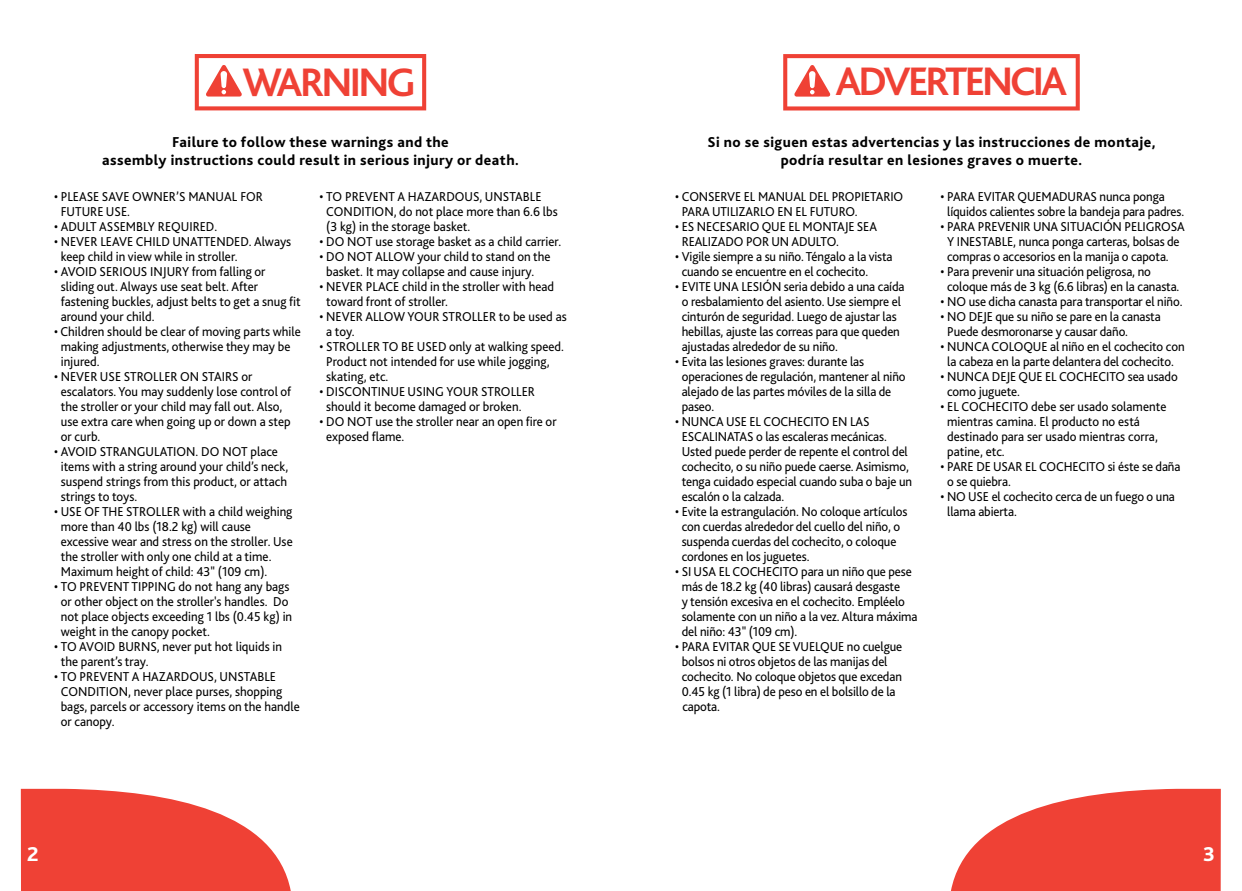
<style>
.page{position:relative;width:1242px;height:891px;background:#fff}
.page>*{position:absolute;margin:0;border:0;box-sizing:border-box;transform-origin:0 0}
.t1{font:700 41.55px "Bliss";letter-spacing:-.06em;color:#ef4135}
.t2{font:800 21px "Bliss 2";color:#fff}
.t3{font:800 15px/18px "Bliss 2";letter-spacing:.03em;color:#000;text-align:center}
.t4{font:13.5px/15px "Bliss 2";letter-spacing:-.01em;color:#000;scale:.95 1}
</style>
<div class="page">
<svg style="left:21px;top:789px;width:270px;height:102px"></svg>
<svg style="left:951px;top:789px;width:270px;height:102px"></svg>
<svg style="left:195px;top:54px;width:231px;height:56px"></svg>
<svg style="left:783px;top:54px;width:297px;height:57px"></svg>
<h1 class="t1" style="left:242px;top:60px;width:175px">WARNING</h1>
<h1 class="t1" style="left:835px;top:60px;width:233px">ADVERTENCIA</h1>
<p class="t3" style="left:102px;top:133px;width:418px">Failure to follow these warnings and the<br>assembly instructions could result in serious injury or death.</p>
<p class="t4" style="left:61px;top:189px;width:214px;text-indent:-7px">• PLEASE SAVE OWNER’S MANUAL FOR<br>FUTURE USE.</p>
<p class="t4" style="left:54px;top:219px;width:173px">• ADULT ASSEMBLY REQUIRED.</p>
<p class="t4" style="left:61px;top:234px;width:244px;text-indent:-7px">• NEVER LEAVE CHILD UNATTENDED. Always keep child in view while in stroller.</p>
<p class="t4" style="left:61px;top:264px;width:254px;text-indent:-7px">• AVOID SERIOUS INJURY from falling or sliding out. Always use seat belt. After fastening buckles, adjust belts to get a snug fit around your child.</p>
<p class="t4" style="left:61px;top:324px;width:254px;text-indent:-7px">• Children should be clear of moving parts while making adjustments, otherwise they may be injured.</p>
<p class="t4" style="left:61px;top:369px;width:244px;text-indent:-7px">• NEVER USE STROLLER ON STAIRS or escalators. You may suddenly lose control of the stroller or your child may fall out. Also, use extra care when going up or down a step or curb.</p>
<p class="t4" style="left:61px;top:444px;width:241px;text-indent:-7px">• AVOID STRANGULATION. DO NOT place items with a string around your child’s neck, suspend strings from this product, or attach strings to toys.</p>
<p class="t4" style="left:61px;top:504px;width:246px;text-indent:-7px">• USE OF THE STROLLER with a child weighing more than 40 lbs (18.2 kg) will cause excessive wear and stress on the stroller. Use the stroller with only one child at a time.<br>Maximum height of child: 43" (109 cm).</p>
<p class="t4" style="left:61px;top:579px;width:245px;text-indent:-7px">• TO PREVENT TIPPING do not hang any bags or other object on the stroller's handles. Do not place objects exceeding 1 lbs (0.45 kg) in weight in the canopy pocket.</p>
<p class="t4" style="left:61px;top:639px;width:235px;text-indent:-7px">• TO AVOID BURNS, never put hot liquids in the parent’s tray.</p>
<p class="t4" style="left:61px;top:669px;width:253px;text-indent:-7px">• TO PREVENT A HAZARDOUS, UNSTABLE CONDITION, never place purses, shopping bags, parcels or accessory items on the handle or canopy.</p>
<p class="t4" style="left:326px;top:189px;width:245px;text-indent:-7px">• TO PREVENT A HAZARDOUS, UNSTABLE<br>CONDITION, do not place more than 6.6 lbs (3 kg) in the storage basket.</p>
<p class="t4" style="left:320px;top:234px;width:256px">• DO NOT use storage basket as a child carrier.</p>
<p class="t4" style="left:326px;top:249px;width:238px;text-indent:-7px">• DO NOT ALLOW your child to stand on the basket. It may collapse and cause injury.</p>
<p class="t4" style="left:326px;top:279px;width:241px;text-indent:-7px">• NEVER PLACE child in the stroller with head toward front of stroller.</p>
<p class="t4" style="left:326px;top:309px;width:255px;text-indent:-7px">• NEVER ALLOW YOUR STROLLER to be used as a toy.</p>
<p class="t4" style="left:326px;top:339px;width:252px;text-indent:-7px">• STROLLER TO BE USED only at walking speed.<br>Product not intended for use while jogging, skating, etc.</p>
<p class="t4" style="left:320px;top:384px;width:228px;text-align:center">• DISCONTINUE USING YOUR STROLLER should it become damaged or broken.</p>
<p class="t4" style="left:326px;top:414px;width:244px;text-indent:-7px">• DO NOT use the stroller near an open fire or exposed flame.</p>
<p class="t3" style="left:708px;top:133px;width:449px">Si no se siguen estas advertencias y las instrucciones de montaje, podría resultar en lesiones graves o muerte.</p>
<p class="t4" style="left:682px;top:189px;width:235px;text-indent:-7px">• CONSERVE EL MANUAL DEL PROPIETARIO<br>PARA UTILIZARLO EN EL FUTURO.</p>
<p class="t4" style="left:682px;top:219px;width:207px;text-indent:-7px">• ES NECESARIO QUE EL MONTAJE SEA<br>REALIZADO POR UN ADULTO.</p>
<p class="t4" style="left:682px;top:249px;width:224px;text-indent:-7px">• Vigile siempre a su niño. Téngalo a la vista cuando se encuentre en el cochecito.</p>
<p class="t4" style="left:682px;top:279px;width:236px;text-indent:-7px">• EVITE UNA LESIÓN seria debido a una caída o resbalamiento del asiento. Use siempre el cinturón de seguridad. Luego de ajustar las hebillas, ajuste las correas para que queden ajustadas alrededor de su niño.</p>
<p class="t4" style="left:682px;top:354px;width:237px;text-indent:-7px">• Evita las lesiones graves: durante las operaciones de regulación, mantener al niño alejado de las partes móviles de la silla de paseo.</p>
<p class="t4" style="left:682px;top:414px;width:244px;text-indent:-7px">• NUNCA USE EL COCHECITO EN LAS ESCALINATAS o las escaleras mecánicas.<br>Usted puede perder de repente el control del cochecito, o su niño puede caerse. Asimismo, tenga cuidado especial cuando suba o baje un escalón o la calzada.</p>
<p class="t4" style="left:682px;top:504px;width:239px;text-indent:-7px">• Evite la estrangulación. No coloque artículos con cuerdas alrededor del cuello del niño, o suspenda cuerdas del cochecito, o coloque cordones en los juguetes.</p>
<p class="t4" style="left:682px;top:564px;width:250px;text-indent:-7px">• SI USA EL COCHECITO para un niño que pese más de 18.2 kg (40 libras) causará desgaste<br>y tensión excesiva en el cochecito. Empléelo solamente con un niño a la vez. Altura máxima del niño: 43" (109 cm).</p>
<p class="t4" style="left:682px;top:639px;width:234px;text-indent:-7px">• PARA EVITAR QUE SE VUELQUE no cuelgue bolsos ni otros objetos de las manijas del cochecito. No coloque objetos que excedan 0.45 kg (1 libra) de peso en el bolsillo de la capota.</p>
<p class="t4" style="left:947px;top:189px;width:251px;text-indent:-7px">• PARA EVITAR QUEMADURAS nunca ponga líquidos calientes sobre la bandeja para padres.</p>
<p class="t4" style="left:947px;top:219px;width:251px;text-indent:-7px">• PARA PREVENIR UNA SITUACIÓN PELIGROSA<br>Y INESTABLE, nunca ponga carteras, bolsas de compras o accesorios en la manija o capota.</p>
<p class="t4" style="left:947px;top:264px;width:246px;text-indent:-7px">• Para prevenir una situación peligrosa, no coloque más de 3 kg (6.6 libras) en la canasta.</p>
<p class="t4" style="left:940px;top:294px;width:256px">• NO use dicha canasta para transportar el niño.</p>
<p class="t4" style="left:947px;top:309px;width:226px;text-indent:-7px">• NO DEJE que su niño se pare en la canasta<br>Puede desmoronarse y causar daño.</p>
<p class="t4" style="left:940px;top:339px;width:258px;text-align:center">• NUNCA COLOQUE al niño en el cochecito con la cabeza en la parte delantera del cochecito.</p>
<p class="t4" style="left:947px;top:369px;width:244px;text-indent:-7px">• NUNCA DEJE QUE EL COCHECITO sea usado como juguete.</p>
<p class="t4" style="left:947px;top:399px;width:232px;text-indent:-7px">• EL COCHECITO debe ser usado solamente mientras camina. El producto no está destinado para ser usado mientras corra, patine, etc.</p>
<p class="t4" style="left:947px;top:459px;width:247px;text-indent:-7px">• PARE DE USAR EL COCHECITO si éste se daña o se quiebra.</p>
<p class="t4" style="left:947px;top:489px;width:241px;text-indent:-7px">• NO USE el cochecito cerca de un fuego o una llama abierta.</p>
<h2 class="t2" style="left:27px;top:841px;width:13px">2</h2>
<h2 class="t2" style="left:1203px;top:841px;width:13px">3</h2>
</div>
